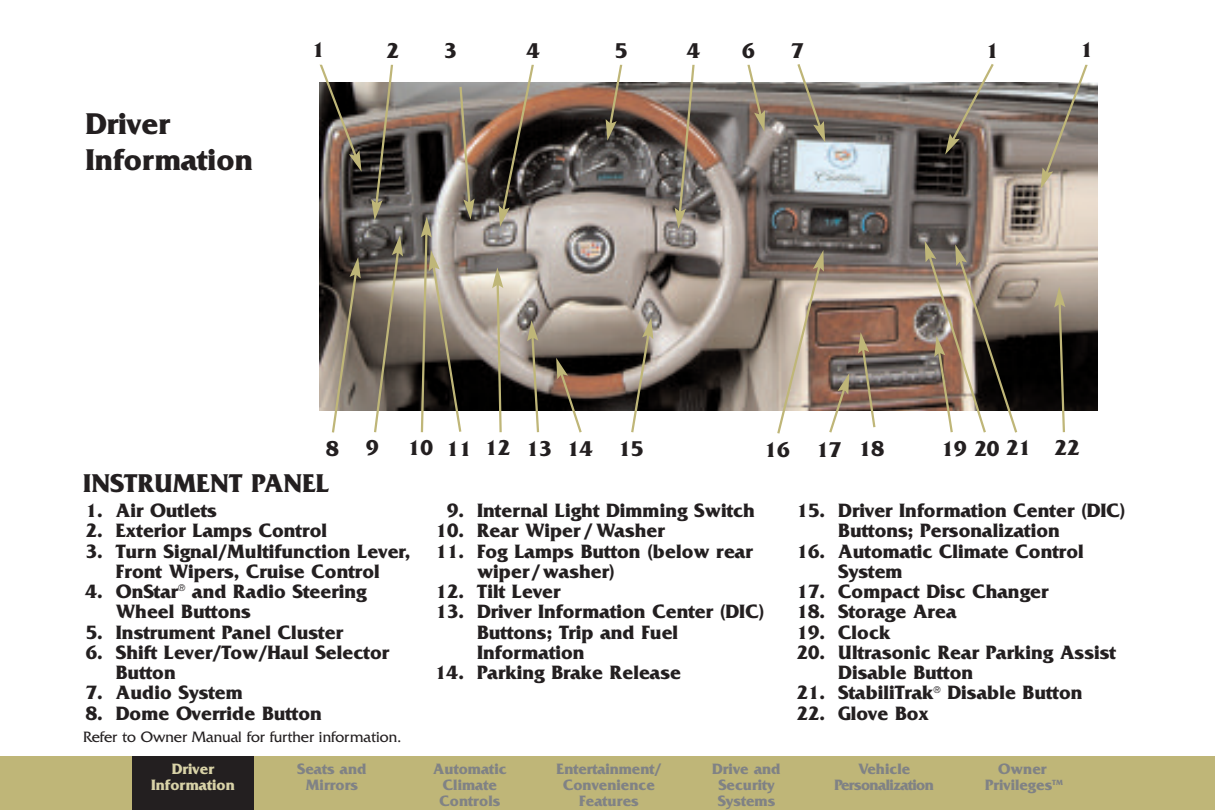
<style>
.page{position:relative;width:1215px;height:810px;background:#fff}
.page>*{position:absolute;margin:0;border:0;box-sizing:border-box;transform-origin:0 0}
.t1{font:700 31.5px/36px "Friz Quadrata";color:#231f20}
.t2{font:700 27px "Friz Quadrata";color:#231f20}
.t3{font:700 22.5px "Friz Quadrata";color:#231f20}
.t4{font:700 20.25px/20.2px "Friz Quadrata";color:#231f20}
.t5{font:700 15.75px/15.8px "Friz Quadrata";color:#808285;text-align:center}
.t6{font:15.75px "Friz Quadrata";color:#231f20}
.t7{font:700 15.75px/15.8px "Friz Quadrata";letter-spacing:-.035em;color:#808285;text-align:center}
.t8{font:700 15.75px/15.8px "Friz Quadrata";color:#d8d2a7;text-align:center}
</style>
<div class="page">
<div style="left:0;top:757px;width:1215px;height:53px;background:#bfb678"></div>
<div style="left:132px;top:757px;width:122px;height:53px;background:#231f20"></div>
<img style="left:320px;top:82px;width:778px;height:329px">
<svg style="left:319px;top:65px;width:76px;height:156px;background:#71685f"></svg>
<svg style="left:495px;top:65px;width:41px;height:163px;background:#756960"></svg>
<svg style="left:602px;top:65px;width:22px;height:77px"></svg>
<svg style="left:673px;top:65px;width:23px;height:164px;background:#918477"></svg>
<svg style="left:746px;top:65px;width:24px;height:68px"></svg>
<svg style="left:796px;top:64px;width:35px;height:80px"></svg>
<svg style="left:940px;top:64px;width:56px;height:93px"></svg>
<svg style="left:1035px;top:65px;width:55px;height:126px;background:#a19991"></svg>
<svg style="left:330px;top:256px;width:34px;height:177px;background:#827a6e"></svg>
<svg style="left:373px;top:234px;width:33px;height:199px;background:#7e766b"></svg>
<svg style="left:526px;top:320px;width:14px;height:113px"></svg>
<svg style="left:492px;top:267px;width:11px;height:166px;background:#a09986"></svg>
<svg style="left:630px;top:317px;width:27px;height:116px"></svg>
<svg style="left:551px;top:356px;width:32px;height:77px"></svg>
<svg style="left:919px;top:239px;width:100px;height:194px;background:#908276"></svg>
<svg style="left:1053px;top:286px;width:13px;height:147px;background:#696354"></svg>
<svg style="left:776px;top:249px;width:101px;height:185px;background:#a59285"></svg>
<svg style="left:420px;top:84px;width:56px;height:349px;background:#81796f"></svg>
<h1 class="t1" style="left:86px;top:105px;width:169px">Driver<br>Information</h1>
<p class="t3" style="left:312px;top:36px;width:14px">1</p>
<p class="t3" style="left:387px;top:37px;width:14px">2</p>
<p class="t3" style="left:444px;top:37px;width:14px">3</p>
<p class="t3" style="left:527px;top:37px;width:15px">4</p>
<p class="t3" style="left:615px;top:37px;width:14px">5</p>
<p class="t3" style="left:742px;top:37px;width:14px">6</p>
<p class="t3" style="left:791px;top:37px;width:14px">7</p>
<p class="t3" style="left:986px;top:37px;width:14px">1</p>
<p class="t3" style="left:687px;top:37px;width:15px">4</p>
<p class="t3" style="left:1080px;top:36px;width:14px">1</p>
<p class="t3" style="left:326px;top:435px;width:14px">8</p>
<p class="t3" style="left:366px;top:434px;width:14px">9</p>
<p class="t3" style="left:408px;top:435px;width:237px">10 11 12 13 14 15</p>
<p class="t3" style="left:764px;top:436px;width:121px">16 17 18</p>
<p class="t3" style="left:942px;top:435px;width:140px">19 20 21 22</p>
<h2 class="t2" style="left:83px;top:467px;width:248px">INSTRUMENT PANEL</h2>
<p class="t4" style="left:86px;top:500px;width:133px">1. Air Outlets</p>
<p class="t4" style="left:86px;top:520px;width:243px">2. Exterior Lamps Control</p>
<p class="t4" style="left:86px;top:540px;width:326px;text-align:center">3. Turn Signal/Multifunction Lever,<br>Front Wipers, Cruise Control</p>
<p class="t4" style="left:116px;top:581px;width:252px;text-indent:-30px">4. OnStar<sup>®</sup> and Radio Steering<br>Wheel Buttons</p>
<p class="t4" style="left:86px;top:621px;width:259px">5. Instrument Panel Cluster</p>
<p class="t4" style="left:116px;top:642px;width:275px;text-indent:-30px">6. Shift Lever/Tow/Haul Selector<br>Button</p>
<p class="t4" style="left:86px;top:682px;width:159px">7. Audio System</p>
<p class="t4" style="left:86px;top:702px;width:238px">8. Dome Override Button</p>
<p class="t6" style="left:83px;top:727px;width:320px">Refer to Owner Manual for further information.</p>
<p class="t4" style="left:447px;top:500px;width:310px">9. Internal Light Dimming Switch</p>
<p class="t4" style="left:436px;top:520px;width:231px">10. Rear Wiper / Washer</p>
<p class="t4" style="left:477px;top:540px;width:277px;text-indent:-41px">11. Fog Lamps Button (below rear wiper/washer)</p>
<p class="t4" style="left:436px;top:581px;width:126px">12. Tilt Lever</p>
<p class="t4" style="left:477px;top:601px;width:289px;text-indent:-41px">13. Driver Information Center (DIC)<br>Buttons; Trip and Fuel<br>Information</p>
<p class="t4" style="left:435px;top:662px;width:247px">14. Parking Brake Release</p>
<p class="t4" style="left:838px;top:500px;width:289px;text-indent:-41px">15. Driver Information Center (DIC)<br>Buttons; Personalization</p>
<p class="t4" style="left:838px;top:540px;width:247px;text-indent:-41px">16. Automatic Climate Control<br>System</p>
<p class="t4" style="left:797px;top:581px;width:253px">17. Compact Disc Changer</p>
<p class="t4" style="left:797px;top:601px;width:161px">18. Storage Area</p>
<p class="t4" style="left:797px;top:621px;width:95px">19. Clock</p>
<p class="t4" style="left:838px;top:642px;width:279px;text-indent:-41px">20. Ultrasonic Rear Parking Assist<br>Disable Button</p>
<p class="t4" style="left:797px;top:682px;width:287px">21. StabiliTrak<sup>®</sup> Disable Button</p>
<p class="t4" style="left:797px;top:702px;width:134px">22. Glove Box</p>
<p class="t5" style="left:557px;top:761px;width:106px">Entertainment/<br>Convenience<br>Features</p>
<p class="t5" style="left:712px;top:761px;width:70px">Drive and<br>Security<br>Systems</p>
<p class="t8" style="left:151px;top:761px;width:85px">Driver<br>Information</p>
<p class="t5" style="left:297px;top:761px;width:71px">Seats and<br>Mirrors</p>
<p class="t5" style="left:433px;top:761px;width:75px">Automatic<br>Climate<br>Controls</p>
<p class="t7" style="left:835px;top:761px;width:101px">Vehicle<br>Personalization</p>
<p class="t5" style="left:985px;top:761px;width:79px">Owner<br>Privileges<sup>TM</sup></p>
</div>
